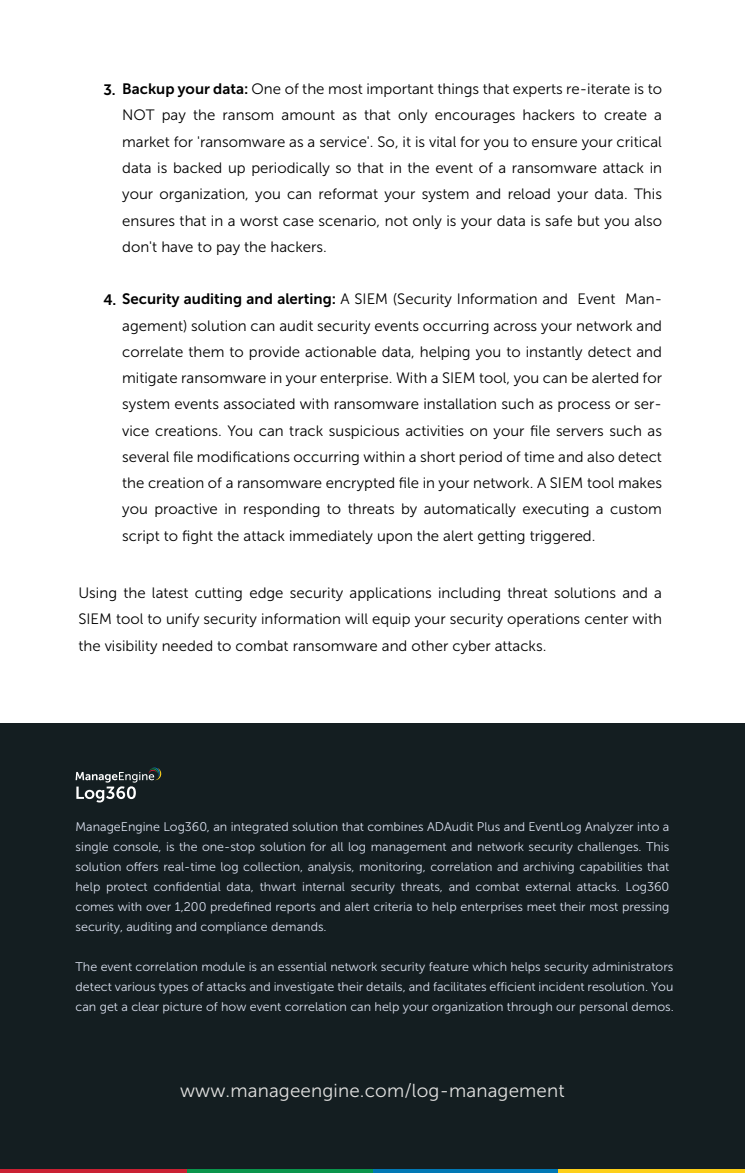
<style>
.page{position:relative;width:745px;height:1173px;background:#fff}
.page>*{position:absolute;margin:0;border:0;box-sizing:border-box;transform-origin:0 0}
.t1{font:18.75px "Museo Sans 300";letter-spacing:.01em;color:#e0e0df}
.t2{font:15px/26.2px "Museo Sans 300";color:#000;text-align:justify}
.t3{font:12.5px/20px "Museo Sans 300";color:#dae0ef;text-align:justify}
.s1{font-family:"Museo Sans 700"}
</style>
<div class="page">
<div style="left:0;top:723px;width:744px;height:449px;background:#141e21"></div>
<svg style="left:75px;top:767px;width:87px;height:35px"></svg>
<hr style="left:0;top:1169px;width:744px;height:3px;background:#0178b5">
<hr style="left:0;top:1169px;width:372px;height:3px;background:#0a954c">
<hr style="left:0;top:1169px;width:186px;height:3px;background:#ca2033">
<hr style="left:558px;top:1169px;width:186px;height:3px;background:#fdcf1a">
<p class="t2" style="left:122px;top:76px;width:541px;text-indent:-19px"><span class="s1">3. Backup your data:</span> One of the most important things that experts re-iterate is to NOT pay the ransom amount as that only encourages hackers to create a market for 'ransomware as a service'. So, it is vital for you to ensure your critical data is backed up periodically so that in the event of a ransomware attack in your organization, you can reformat your system and reload your data. This ensures that in a worst case scenario, not only is your data is safe but you also don't have to pay the hackers.</p>
<p class="t2" style="left:122px;top:286px;width:541px;text-indent:-19px"><span class="s1">4. Security auditing and alerting:</span> A SIEM (Security Information and Event Man&shy;agement) solution can audit security events occurring across your network and correlate them to provide actionable data, helping you to instantly detect and mitigate ransomware in your enterprise. With a SIEM tool, you can be alerted for system events associated with ransomware installation such as process or ser&shy;vice creations. You can track suspicious activities on your file servers such as several file modifications occurring within a short period of time and also detect the creation of a ransomware encrypted file in your network. A SIEM tool makes you proactive in responding to threats by automatically executing a custom script to fight the attack immediately upon the alert getting triggered.</p>
<p class="t2" style="left:78px;top:580px;width:584px">Using the latest cutting edge security applications including threat solutions and a SIEM tool to unify security information will equip your security operations center with the visibility needed to combat ransomware and other cyber attacks.</p>
<p class="t3" style="left:75px;top:816px;width:595px">ManageEngine Log360, an integrated solution that combines ADAudit Plus and EventLog Analyzer into a single console, is the one-stop solution for all log management and network security challenges. This solution o ers real-time log collection, analysis, monitoring, correlation and archiving capabilities that help protect confidential data, thwart internal security threats, and combat external attacks. Log360 comes with over 1,200 predefined reports and alert criteria to help enterprises meet their most pressing security, auditing and compliance demands.</p>
<p class="t3" style="left:75px;top:956px;width:599px">The event correlation module is an essential network security feature which helps security administrators detect various types of attacks and investigate their details, and facilitates efficient incident resolution. You can get a clear picture of how event correlation can help your organization through our personal demos.</p>
<p class="t1" style="left:180px;top:1080px;width:386px">www.manageengine.com/log-management</p>
</div>
